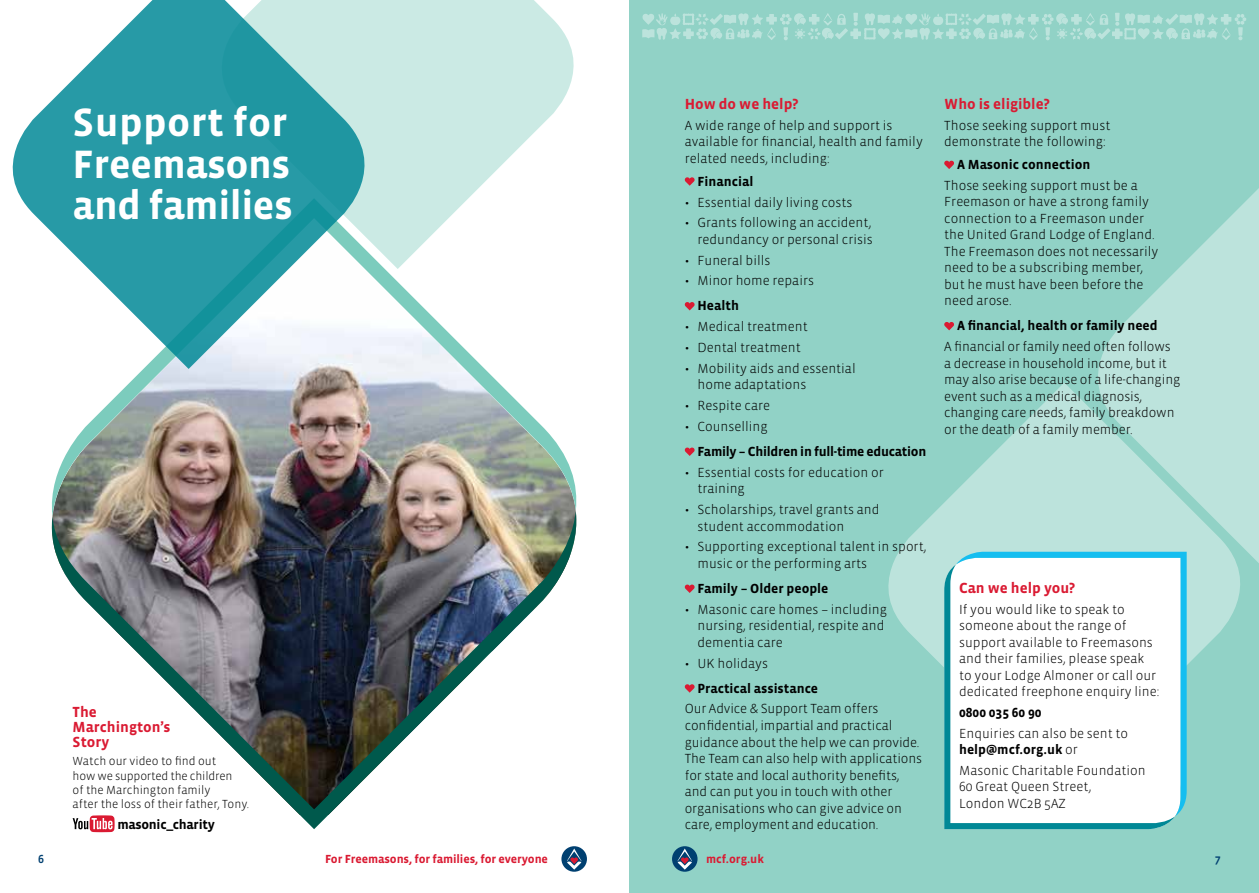
<style>
.page{position:relative;width:1259px;height:893px;background:#fff}
.page>*{position:absolute;margin:0;border:0;box-sizing:border-box;transform-origin:0 0}
.t1{font:700 40.5px/41.2px "Vista Sans";letter-spacing:-.01em;color:#fff}
.t2{font:700 15px/15px "Vista Sans";color:#da1a32}
.t3{font:300 13.5px/16.5px "Vista Sans";color:#000}
.t4{font:700 13.5px "Vista Sans";color:#000}
.t5{font:700 13.5px "Vista Sans";letter-spacing:-.02em;color:#000}
.t6{font:300 12px/14.4px "Vista Sans";color:#000}
.t7{font:700 12px "Vista Sans";letter-spacing:-.01em;color:#da1a32}
.t8{font:12px "Vista Sans Med";color:#004071}
.s1{font-weight:700}
</style>
<div class="page">
<div style="left:629px;top:0;width:630px;height:893px;background:#91d2c6"></div>
<svg style="left:1098px;top:188px;width:161px;height:195px;fill:#bce3dc"></svg>
<svg style="left:888px;top:383px;width:371px;height:405px;fill:#bce3dc"></svg>
<svg style="left:391px;top:0;width:183px;height:198px;fill:#cbeae4"></svg>
<img style="left:51px;top:516px;width:526px;height:313px">
<img style="left:52px;top:198px;width:525px;height:318px">
<svg style="left:12px;top:0;width:379px;height:369px;fill:#279aa6"></svg>
<svg style="left:642px;top:13px;width:604px;height:27px"></svg>
<svg style="left:561px;top:846px;width:26px;height:26px"></svg>
<svg style="left:567px;top:848px;width:14px;height:22px"></svg>
<div style="left:672px;top:846px;width:25px;height:26px;background:#004071;border-radius:50%"></div>
<svg style="left:677px;top:848px;width:15px;height:22px"></svg>
<svg style="left:685px;top:177px;width:9px;height:9px"></svg>
<svg style="left:685px;top:302px;width:9px;height:8px"></svg>
<svg style="left:685px;top:448px;width:9px;height:8px"></svg>
<svg style="left:685px;top:585px;width:9px;height:8px"></svg>
<svg style="left:685px;top:684px;width:9px;height:9px"></svg>
<svg style="left:944px;top:161px;width:10px;height:8px"></svg>
<svg style="left:944px;top:322px;width:10px;height:8px"></svg>
<svg style="left:944px;top:564px;width:231px;height:265px;background:#83c5cb"></svg>
<div style="left:956px;top:552px;width:230px;height:264px;background:#fff"></div>
<svg style="left:73px;top:815px;width:42px;height:17px"></svg>
<h1 class="t1" style="left:73px;top:103px;width:222px">Support for<br>Freemasons and families</h1>
<p class="t2" style="left:73px;top:704px;width:99px">The<br>Marchington’s<br>Story</p>
<p class="t6" style="left:73px;top:754px;width:178px">Watch our video to find out<br>how we supported the children<br>of the Marchington family<br>after the loss of their father, Tony.</p>
<p class="t5" style="left:117px;top:818px;width:99px">masonic_charity</p>
<p class="t2" style="left:685px;top:97px;width:115px">How do we help?</p>
<p class="t3" style="left:685px;top:117px;width:239px">A wide range of help and support is available for financial, health and family related needs, including:</p>
<p class="t4" style="left:697px;top:174px;width:57px">Financial</p>
<p class="t3" style="left:685px;top:194px;width:169px">• Essential daily living costs</p>
<p class="t3" style="left:685px;top:215px;width:189px;text-align:right">• Grants following an accident, redundancy or personal crisis</p>
<p class="t3" style="left:685px;top:252px;width:87px">• Funeral bills</p>
<p class="t3" style="left:685px;top:273px;width:131px">• Minor home repairs</p>
<p class="t4" style="left:697px;top:299px;width:43px">Health</p>
<p class="t3" style="left:685px;top:319px;width:124px">• Medical treatment</p>
<p class="t3" style="left:685px;top:340px;width:118px">• Dental treatment</p>
<p class="t3" style="left:697px;top:360px;width:160px;text-indent:-13px">• Mobility aids and essential home adaptations</p>
<p class="t3" style="left:685px;top:398px;width:87px">• Respite care</p>
<p class="t3" style="left:685px;top:418px;width:84px">• Counselling</p>
<p class="t5" style="left:697px;top:445px;width:230px">Family – Children in full-time education</p>
<p class="t3" style="left:697px;top:464px;width:188px;text-indent:-13px">• Essential costs for education or training</p>
<p class="t3" style="left:697px;top:502px;width:183px;text-indent:-13px">• Scholarships, travel grants and student accommodation</p>
<p class="t3" style="left:697px;top:539px;width:230px;text-indent:-13px">• Supporting exceptional talent in sport, music or the performing arts</p>
<p class="t4" style="left:697px;top:582px;width:132px">Family – Older people</p>
<p class="t3" style="left:697px;top:601px;width:191px;text-indent:-13px">• Masonic care homes – including nursing, residential, respite and dementia care</p>
<p class="t3" style="left:685px;top:655px;width:85px">• UK holidays</p>
<p class="t4" style="left:697px;top:681px;width:122px">Practical assistance</p>
<p class="t3" style="left:685px;top:701px;width:239px">Our Advice &amp; Support Team offers confidential, impartial and practical guidance about the help we can provide.<br>The Team can also help with applications for state and local authority benefits, and can put you in touch with other organisations who can give advice on care, employment and education.</p>
<p class="t2" style="left:944px;top:97px;width:107px">Who is eligible?</p>
<p class="t3" style="left:944px;top:117px;width:168px">Those seeking support must demonstrate the following:</p>
<p class="t4" style="left:957px;top:158px;width:135px">A Masonic connection</p>
<p class="t3" style="left:944px;top:177px;width:216px">Those seeking support must be a<br>Freemason or have a strong family connection to a Freemason under the United Grand Lodge of England.<br>The Freemason does not necessarily need to be a subscribing member, but he must have been before the need arose.</p>
<p class="t4" style="left:957px;top:319px;width:202px">A financial, health or family need</p>
<p class="t3" style="left:944px;top:339px;width:238px">A financial or family need often follows a decrease in household income, but it may also arise because of a life-changing event such as a medical diagnosis, changing care needs, family breakdown or the death of a family member.</p>
<p class="t2" style="left:959px;top:581px;width:118px">Can we help you?</p>
<p class="t3" style="left:959px;top:601px;width:202px">If you would like to speak to someone about the range of support available to Freemasons and their families, please speak to your Lodge Almoner or call our dedicated freephone enquiry line:</p>
<p class="t4" style="left:959px;top:705px;width:84px">0800 035 60 90</p>
<p class="t3" style="left:959px;top:725px;width:171px">Enquiries can also be sent to <span class="s1">help@mcf.org.uk</span> or</p>
<p class="t3" style="left:959px;top:762px;width:188px">Masonic Charitable Foundation<br>60 Great Queen Street,<br>London WC2B 5AZ</p>
<p class="t8" style="left:38px;top:853px;width:7px">6</p>
<p class="t7" style="left:325px;top:853px;width:224px">For Freemasons, for families, for everyone</p>
<p class="t8" style="left:1214px;top:853px;width:7px">7</p>
<p class="t7" style="left:706px;top:853px;width:59px">mcf.org.uk</p>
</div>
